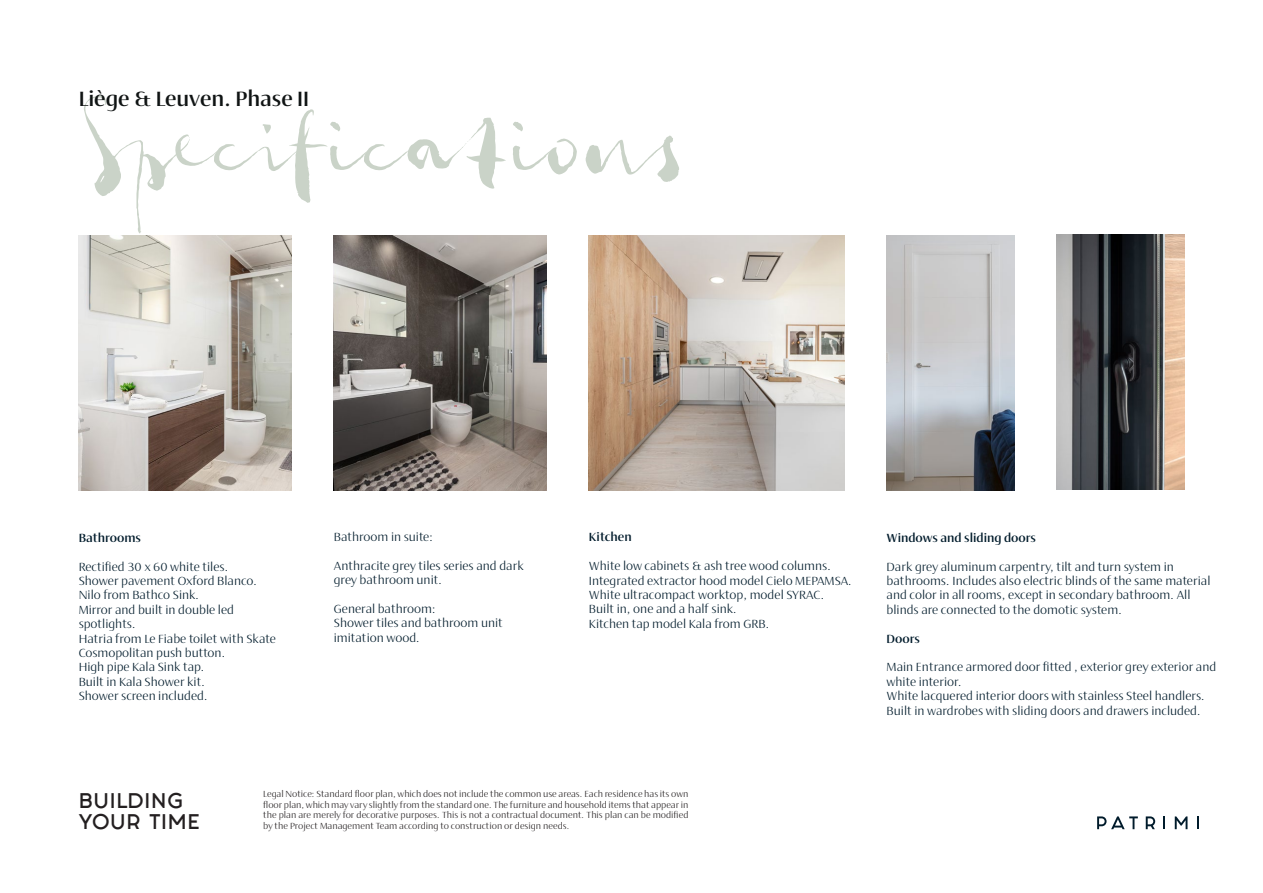
<style>
.page{position:relative;width:1263px;height:893px;background:#fff}
.page>*{position:absolute;margin:0;border:0;box-sizing:border-box;transform-origin:0 0}
.t1{font:112.5px "Gloss Drop";color:#cad3c8}
.t2{font:700 21px "Ador Hairline";color:#101414}
.t3{font:18px "Fashion Fetish";letter-spacing:.05em;color:#231f20}
.Parrafo_1{font:12px/14.4px "Ador Hairline";color:#001b2b}
.Parrafo_1-2{font:700 12px "Ador Hairline";color:#001b2b}
.Parrafo_1-3{font:9px/10.8px "Ador Hairline";color:#231f20;text-align:justify}
</style>
<div class="page">
<img style="left:79px;top:235px;width:212px;height:255px">
<img style="left:334px;top:235px;width:212px;height:255px">
<img style="left:589px;top:236px;width:255px;height:254px">
<img style="left:1057px;top:235px;width:127px;height:255px">
<img style="left:887px;top:235px;width:127px;height:255px">
<svg style="left:1097px;top:816px;width:41px;height:13px"></svg>
<svg style="left:1146px;top:816px;width:9px;height:13px"></svg>
<svg style="left:1163px;top:816px;width:2px;height:13px"></svg>
<svg style="left:1175px;top:816px;width:12px;height:13px"></svg>
<svg style="left:1197px;top:816px;width:2px;height:13px"></svg>
<p class="t2" style="left:79px;top:83px;width:232px">Liège &amp; Leuven. Phase II</p>
<p class="t1" style="left:79px;top:82px;width:611px">Specifications</p>
<p class="Parrafo_1-2" style="left:79px;top:529px;width:64px">Bathrooms</p>
<p class="Parrafo_1" style="left:79px;top:559px;width:151px">Rectified 30 x 60 white tiles.</p>
<p class="Parrafo_1" style="left:79px;top:573px;width:180px">Shower pavement Oxford Blanco.</p>
<p class="Parrafo_1" style="left:79px;top:587px;width:122px">Nilo from Bathco Sink.</p>
<p class="Parrafo_1" style="left:79px;top:602px;width:157px">Mirror and built in double led spotlights.</p>
<p class="Parrafo_1" style="left:79px;top:631px;width:199px">Hatria from Le Fiabe toilet with Skate<br>Cosmopolitan push button.</p>
<p class="Parrafo_1" style="left:79px;top:659px;width:128px">High pipe Kala Sink tap.</p>
<p class="Parrafo_1" style="left:79px;top:674px;width:128px">Built in Kala Shower kit.</p>
<p class="Parrafo_1" style="left:79px;top:688px;width:131px">Shower screen included.</p>
<p class="Parrafo_1" style="left:334px;top:529px;width:101px">Bathroom in suite:</p>
<p class="Parrafo_1" style="left:334px;top:558px;width:191px">Anthracite grey tiles series and dark grey bathroom unit.</p>
<p class="Parrafo_1" style="left:334px;top:601px;width:104px">General bathroom:</p>
<p class="Parrafo_1" style="left:334px;top:615px;width:171px">Shower tiles and bathroom unit imitation wood.</p>
<p class="Parrafo_1-2" style="left:589px;top:528px;width:44px">Kitchen</p>
<p class="Parrafo_1" style="left:589px;top:558px;width:244px">White low cabinets &amp; ash tree wood columns.</p>
<p class="Parrafo_1" style="left:589px;top:573px;width:265px">Integrated extractor hood model Cielo MEPAMSA.</p>
<p class="Parrafo_1" style="left:589px;top:587px;width:237px">White ultracompact worktop, model SYRAC.</p>
<p class="Parrafo_1" style="left:589px;top:602px;width:150px">Built in, one and a half sink.</p>
<p class="Parrafo_1" style="left:589px;top:616px;width:182px">Kitchen tap model Kala from GRB.</p>
<p class="t3" style="left:79px;top:785px;width:106px">BUILDING</p>
<p class="t3" style="left:79px;top:807px;width:123px">YOUR TIME</p>
<p class="Parrafo_1-3" style="left:263px;top:788px;width:427px">Legal Notice: Standard floor plan, which does not include the common use areas. Each residence has its own floor plan, which may vary slightly from the standard one. The furniture and household items that appear in the plan are merely for decorative purposes. This is not a contractual document. This plan can be modified by the Project Management Team according to construction or design needs.</p>
<p class="Parrafo_1-2" style="left:887px;top:529px;width:151px">Windows and sliding doors</p>
<p class="Parrafo_1" style="left:887px;top:559px;width:325px">Dark grey aluminum carpentry, tilt and turn system in bathrooms. Includes also electric blinds of the same material and color in all rooms, except in secondary bathroom. All blinds are connected to the domotic system.</p>
<p class="Parrafo_1-2" style="left:887px;top:629px;width:35px">Doors</p>
<p class="Parrafo_1" style="left:887px;top:660px;width:331px">Main Entrance armored door fitted , exterior grey exterior and white interior.</p>
<p class="Parrafo_1" style="left:887px;top:688px;width:320px">White lacquered interior doors with stainless Steel handlers.</p>
<p class="Parrafo_1" style="left:887px;top:703px;width:316px">Built in wardrobes with sliding doors and drawers included.</p>
</div>
